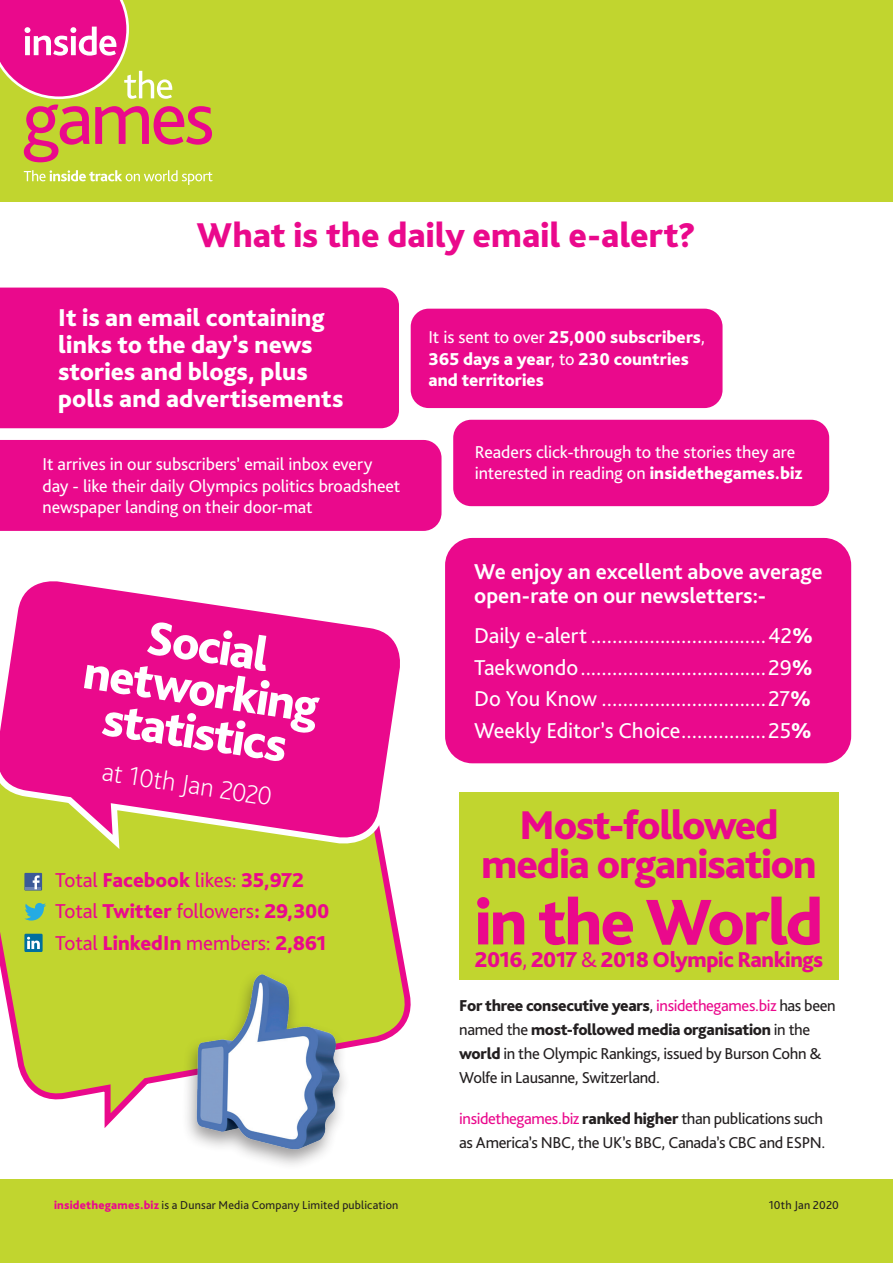
<style>
.page{position:relative;width:893px;height:1263px;background:#fff}
.page>*{position:absolute;margin:0;border:0;box-sizing:border-box;transform-origin:0 0}
.t1{font:800 67.5px "Bliss Pro";letter-spacing:-.03em;color:#ea098c}
.t2{font:800 49.5px/43.5px "Bliss Pro";color:#fff;text-align:center}
.t3{font:800 42px/39px "Bliss Pro";letter-spacing:-.03em;color:#ea098c;text-align:center}
.t4{font:800 36px "Bliss Pro";color:#ea098c}
.t5{font:200 27px "Bliss Pro";color:#fff}
.t6{font:800 25.5px/27px "Bliss Pro";color:#fff}
.t7{font:22.5px/31.5px "Bliss Pro";letter-spacing:-.005em;color:#fff;text-align:justify}
.t8{font:700 22.5px/24px "Bliss Pro";letter-spacing:-.005em;color:#fff}
.t9{font:800 22.5px "Bliss Pro";letter-spacing:-.025em;color:#ea098c}
.t10{font:800 21px/31.5px "Bliss Pro";color:#ea098c}
.t11{font:18px/21.6px "Bliss Pro";letter-spacing:-.005em;color:#fff}
.t12{font:800 18px/21.6px "Bliss Pro";letter-spacing:.005em;color:#fff}
.t13{font:16.5px/24px "Bliss Pro";letter-spacing:-.025em;color:#231f20}
.t14{font:12px "Bliss Pro";letter-spacing:.015em;color:#231f20}
.s1{font-weight:400}
.s2{font-weight:800}
.s3{color:#ea098c}
.s4{font-weight:800;color:#ea098c}
</style>
<div class="page">
<div style="left:0;top:1179px;width:893px;height:84px;background:#c1d52f"></div>
<div style="left:0;top:0;width:893px;height:201px;background:#c1d52f"></div>
<svg style="left:24px;top:170px;width:189px;height:15px"></svg>
<svg style="left:24px;top:105px;width:188px;height:57px"></svg>
<svg style="left:0;top:0;width:172px;height:99px"></svg>
<div style="left:459px;top:792px;width:380px;height:187px;background:#c1d52f"></div>
<svg style="left:0;top:856px;width:411px;height:272px"></svg>
<svg style="left:0;top:581px;width:400px;height:275px;background:#e84492"></svg>
<div style="left:181px;top:969px;width:170px;height:202px;background:#231f20;opacity:.45"></div>
<img style="left:195px;top:972px;width:147px;height:179px">
<svg style="left:23px;top:902px;width:23px;height:18px"></svg>
<svg style="left:24px;top:873px;width:18px;height:17px"></svg>
<svg style="left:25px;top:867px;width:16px;height:22px"></svg>
<div style="left:24px;top:934px;width:19px;height:18px;background:#006f9e"></div>
<svg style="left:27px;top:937px;width:13px;height:12px"></svg>
<div style="left:0;top:288px;width:399px;height:140px;background:#ea098c"></div>
<div style="left:0;top:440px;width:441px;height:91px;background:#ea098c"></div>
<div style="left:411px;top:309px;width:311px;height:99px;background:#ea098c;border-radius:18px"></div>
<div style="left:453px;top:420px;width:376px;height:86px;background:#ea098c;border-radius:18px"></div>
<div style="left:445px;top:538px;width:406px;height:225px;background:#ea098c;border-radius:27px"></div>
<h3 class="t4" style="left:197px;top:212px;width:501px">What is the daily email e-alert?</h3>
<h3 class="t6" style="left:58px;top:304px;width:287px">It is an email containing links to the day’s news stories and blogs, plus polls and advertisements</h3>
<p class="t11" style="left:43px;top:453px;width:359px">It arrives in our subscribers’ email inbox every day - like their daily Olympics politics broadsheet newspaper landing on their door-mat</p>
<h2 class="t2" style="left:93px;top:607px;width:239px;rotate:8deg">Social networking statistics</h2>
<h3 class="t5" style="left:105px;top:754px;width:173px;rotate:9deg">at 10th Jan 2020</h3>
<p class="t10" style="left:55px;top:863px;width:276px"><span class="s1">Total</span> Facebook <span class="s1">likes:</span> 35,972<br><span class="s1">Total</span> Twitter <span class="s1">followers</span>: 29,300<br><span class="s1">Total</span> LinkedIn <span class="s1">members:</span> 2,861</p>
<p class="t12" style="left:428px;top:326px;width:278px"><span class="s1">It is sent to over</span> 25,000 subscribers<span class="s1">,<br></span>365 days a year<span class="s1">, to</span> 230 countries and territories</p>
<p class="t11" style="left:475px;top:441px;width:329px">Readers click-through to the stories they are interested in reading on <span class="s2">insidethegames.biz</span></p>
<h3 class="t8" style="left:474px;top:559px;width:350px">We enjoy an excellent above average open-rate on our newsletters:-</h3>
<h3 class="t7" style="left:474px;top:620px;width:340px">Daily e-alert .................................42<span class="s2">% </span>Taekwondo...................................29<span class="s2">% </span>Do You Know ...............................27<span class="s2">% </span>Weekly Editor’s Choice................25<span class="s2">%</span></h3>
<h3 class="t3" style="left:482px;top:804px;width:337px">Most-followed media organisation</h3>
<h1 class="t1" style="left:475px;top:880px;width:350px">in the World</h1>
<h3 class="t9" style="left:475px;top:945px;width:350px">2016<span class="s1">,</span> 2017 <span class="s1">&amp;</span> 2018 Olympic Rankings</h3>
<p class="t13" style="left:459px;top:993px;width:378px"><span class="s2">For three consecutive years</span>, <span class="s3">insidethegames.biz</span> has been named the <span class="s2">most-followed media organisation</span> in the <span class="s2">world</span> in the Olympic Rankings, issued by Burson Cohn &amp; Wolfe in Lausanne, Switzerland.</p>
<p class="t13" style="left:459px;top:1106px;width:368px"><span class="s3">insidethegames.biz</span> <span class="s2">ranked higher</span> than publications such as America’s NBC, the UK’s BBC, Canada’s CBC and ESPN.</p>
<p class="t14" style="left:54px;top:1197px;width:346px"><span class="s4">insidethegames.biz</span> is a Dunsar Media Company Limited publication</p>
<p class="t14" style="left:769px;top:1197px;width:72px">10th Jan 2020</p>
</div>
